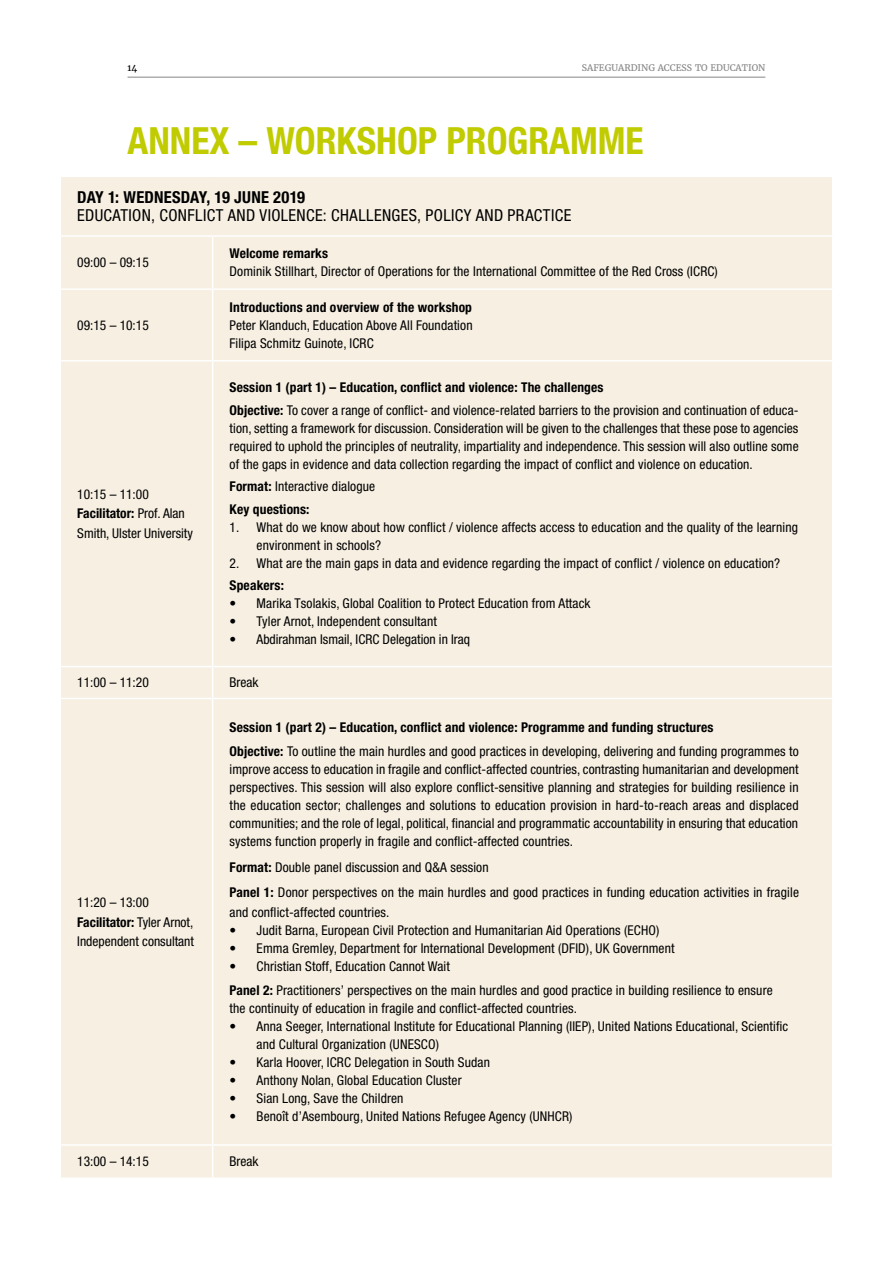
<style>
.page{position:relative;width:893px;height:1263px;background:#fff}
.page>*{position:absolute;margin:0;border:0;box-sizing:border-box;transform-origin:0 0}
.t1{font:700 condensed 37.5px "Helvetica Neue LT Std";color:#c0cb00}
.t2{font:condensed 16.5px "Helvetica Neue LT Std";letter-spacing:.025em;color:#000}
.t3{font:700 condensed 16.5px "Helvetica Neue LT Std";letter-spacing:.01em;color:#000}
.t4{font:condensed 13.5px/18px "Helvetica Neue LT Std";letter-spacing:.01em;color:#000}
.t5{font:700 condensed 13.5px/22.5px "Helvetica Neue LT Std";letter-spacing:.01em;color:#000}
.t6{font:9px "Merriweather";color:#868786}
.t7{font:9px "Merriweather";color:#000}
.s1{font-weight:700}
.s2{font-weight:400}
</style>
<div class="page">
<hr style="left:128px;top:77px;width:637px;height:1px;background:#868786">
<div style="left:61px;top:177px;width:771px;height:1000px;background:#f6efe2"></div>
<hr style="left:60px;top:235px;width:153px;height:2px;background:#fff">
<hr style="left:213px;top:235px;width:620px;height:2px;background:#fff">
<hr style="left:213px;top:360px;width:620px;height:1px;background:#fff">
<hr style="left:213px;top:288px;width:620px;height:2px;background:#fff">
<hr style="left:212px;top:237px;width:1px;height:51px;background:#fff">
<hr style="left:60px;top:288px;width:153px;height:2px;background:#fff">
<hr style="left:212px;top:290px;width:1px;height:70px;background:#fff">
<hr style="left:60px;top:360px;width:153px;height:1px;background:#fff">
<hr style="left:212px;top:361px;width:1px;height:305px;background:#fff">
<hr style="left:60px;top:666px;width:153px;height:1px;background:#fff">
<hr style="left:213px;top:666px;width:620px;height:1px;background:#fff">
<hr style="left:212px;top:667px;width:1px;height:31px;background:#fff">
<hr style="left:213px;top:698px;width:620px;height:1px;background:#fff">
<hr style="left:60px;top:698px;width:153px;height:1px;background:#fff">
<hr style="left:212px;top:699px;width:1px;height:445px;background:#fff">
<hr style="left:60px;top:1144px;width:153px;height:2px;background:#fff">
<hr style="left:213px;top:1144px;width:620px;height:2px;background:#fff">
<hr style="left:212px;top:1146px;width:1px;height:31px;background:#fff">
<p class="t7" style="left:128px;top:61px;width:11px">14</p>
<p class="t6" style="left:582px;top:61px;width:185px">SAFEGUARDING ACCESS TO EDUCATION</p>
<h1 class="t1" style="left:128px;top:118px;width:518px">ANNEX – WORKSHOP PROGRAMME</h1>
<p class="t3" style="left:77px;top:187px;width:229px">DAY 1: WEDNESDAY, 19 JUNE 2019</p>
<p class="t2" style="left:77px;top:206px;width:495px">EDUCATION, CONFLICT AND VIOLENCE: CHALLENGES, POLICY AND PRACTICE</p>
<p class="t4" style="left:77px;top:254px;width:73px">09:00 – 09:15</p>
<p class="t5" style="left:230px;top:242px;width:100px">Welcome remarks</p>
<p class="t4" style="left:230px;top:263px;width:490px">Dominik Stillhart, Director of Operations for the International Committee of the Red Cross (ICRC)</p>
<p class="t4" style="left:77px;top:316px;width:73px">09:15 – 10:15</p>
<p class="t4" style="left:77px;top:484px;width:117px;line-height:19.5px">10:15 – 11:00<br><span class="s1">Facilitator:</span> Prof. Alan<br>Smith, Ulster University</p>
<p class="t5" style="left:230px;top:296px;width:244px">Introductions and overview of the workshop</p>
<p class="t4" style="left:230px;top:316px;width:244px">Peter Klanduch, Education Above All Foundation<br>Filipa Schmitz Guinote, ICRC</p>
<p class="t4" style="left:230px;top:376px;width:571px;line-height:22.5px"><span class="s1">Session 1 (part 1) – Education, conflict and violence: The challenges<br>Objective:</span> To cover a range of conflict- and violence-related barriers to the provision and continuation of educa-</p>
<p class="t4" style="left:230px;top:419px;width:570px;text-align:justify">tion, setting a framework for discussion. Consideration will be given to the challenges that these pose to agencies required to uphold the principles of neutrality, impartiality and independence. This session will also outline some of the gaps in evidence and data collection regarding the impact of conflict and violence on education.</p>
<p class="t5" style="left:230px;top:475px;width:147px">Format: <span class="s2">Interactive dialogue<br></span>Key questions:</p>
<p class="t4" style="left:257px;top:518px;width:543px;text-indent:-27px">1. What do we know about how conflict / violence affects access to education and the quality of the learning environment in schools?</p>
<p class="t4" style="left:230px;top:554px;width:552px">2. What are the main gaps in data and evidence regarding the impact of conflict / violence on education?</p>
<p class="t5" style="left:230px;top:574px;width:56px">Speakers:</p>
<p class="t4" style="left:230px;top:595px;width:362px">• Marika Tsolakis, Global Coalition to Protect Education from Attack</p>
<p class="t4" style="left:230px;top:613px;width:209px">• Tyler Arnot, Independent consultant</p>
<p class="t4" style="left:230px;top:631px;width:242px">• Abdirahman Ismail, ICRC Delegation in Iraq</p>
<p class="t4" style="left:77px;top:673px;width:73px">11:00 – 11:20</p>
<p class="t4" style="left:230px;top:673px;width:30px">Break</p>
<p class="t4" style="left:77px;top:892px;width:118px;line-height:19.5px">11:20 – 13:00<br><span class="s1">Facilitator:</span> Tyler Arnot,<br>Independent consultant</p>
<p class="t5" style="left:230px;top:715px;width:571px;line-height:24px">Session 1 (part 2) – Education, conflict and violence: Programme and funding structures<br>Objective: <span class="s2">To outline the main hurdles and good practices in developing, delivering and funding programmes to</span></p>
<p class="t4" style="left:230px;top:760px;width:571px;text-align:justify">improve access to education in fragile and conflict-affected countries, contrasting humanitarian and development perspectives. This session will also explore conflict-sensitive planning and strategies for building resilience in the education sector; challenges and solutions to education provision in hard-to-reach areas and displaced communities; and the role of legal, political, financial and programmatic accountability in ensuring that education systems function properly in fragile and conflict-affected countries.</p>
<p class="t4" style="left:230px;top:854px;width:571px;line-height:25.5px"><span class="s1">Format:</span> Double panel discussion and Q&amp;A session<br><span class="s1">Panel 1:</span> Donor perspectives on the main hurdles and good practices in funding education activities in fragile</p>
<p class="t4" style="left:230px;top:903px;width:161px">and conflict-affected countries.</p>
<p class="t4" style="left:230px;top:921px;width:431px">• Judit Barna, European Civil Protection and Humanitarian Aid Operations (ECHO)</p>
<p class="t4" style="left:230px;top:939px;width:446px">• Emma Gremley, Department for International Development (DFID), UK Government</p>
<p class="t4" style="left:230px;top:954px;width:545px;line-height:24px">• Christian Stoff, Education Cannot Wait<br><span class="s1">Panel 2:</span> Practitioners’ perspectives on the main hurdles and good practice in building resilience to ensure</p>
<p class="t4" style="left:230px;top:999px;width:349px">the continuity of education in fragile and conflict-affected countries.</p>
<p class="t4" style="left:257px;top:1017px;width:533px;text-indent:-27px">• Anna Seeger, International Institute for Educational Planning (IIEP), United Nations Educational, Scientific and Cultural Organization (UNESCO)</p>
<p class="t4" style="left:230px;top:1053px;width:262px">• Karla Hoover, ICRC Delegation in South Sudan</p>
<p class="t4" style="left:230px;top:1071px;width:234px">• Anthony Nolan, Global Education Cluster</p>
<p class="t4" style="left:230px;top:1089px;width:175px">• Sian Long, Save the Children</p>
<p class="t4" style="left:230px;top:1107px;width:344px">• Benoît d’Asembourg, United Nations Refugee Agency (UNHCR)</p>
<p class="t4" style="left:77px;top:1152px;width:73px">13:00 – 14:15</p>
<p class="t4" style="left:230px;top:1152px;width:30px">Break</p>
</div>
